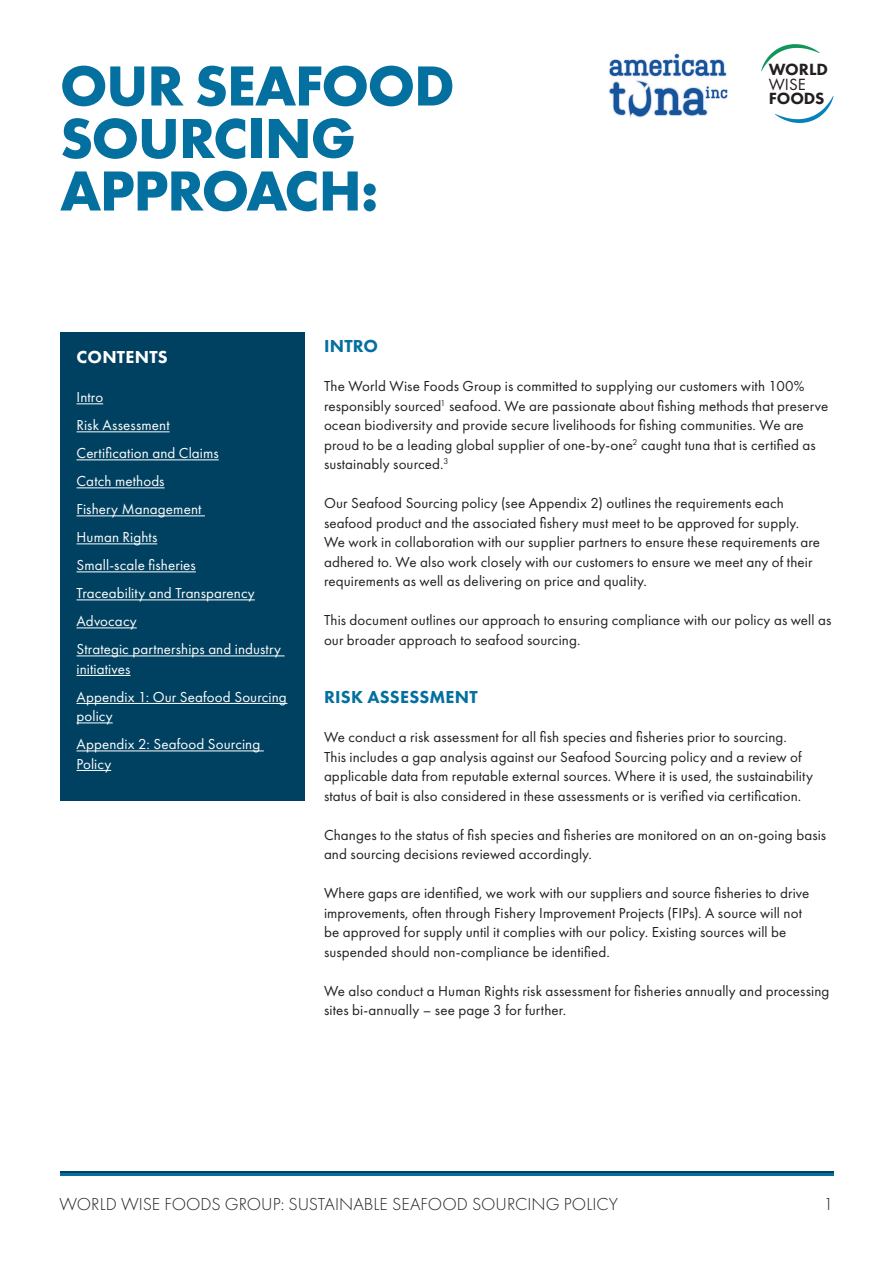
<style>
.page{position:relative;width:893px;height:1263px;background:#fff}
.page>*{position:absolute;margin:0;border:0;box-sizing:border-box;transform-origin:0 0}
.A_head{font:700 58.5px/52.5px "Futura PT";letter-spacing:-.025em;color:#03709f}
.t1{font:300 18px "Futura PT";color:#231f20}
.B_head{font:800 18px "Futura PT";letter-spacing:.01em;color:#03709f}
.Body{font:800 18px "Futura PT";letter-spacing:.01em;color:#fff}
.t2{font:800 16.8px/14.5px "Futura PT";letter-spacing:-.005em;color:#231f20}
.Body-2{font:15px/19.5px "Futura PT";letter-spacing:.01em;color:#231f20}
.Body-3{font:15px/19.5px "Futura PT";letter-spacing:.01em;color:#fff}
.s1{font-weight:400}
</style>
<div class="page">
<hr style="left:60px;top:1171px;width:773px;height:2px;background:#004161">
<hr style="left:60px;top:1173px;width:773px;height:3px;background:#03709f">
<svg style="left:761px;top:44px;width:59px;height:27px"></svg>
<svg style="left:775px;top:96px;width:58px;height:27px"></svg>
<img style="left:608px;top:53px;width:120px;height:65px">
<div style="left:60px;top:333px;width:244px;height:468px;background:#004161"></div>
<svg style="left:77px;top:403px;width:26px;height:1px"></svg>
<hr style="left:77px;top:431px;width:93px;height:1px;background:#fff">
<hr style="left:77px;top:459px;width:142px;height:1px;background:#fff">
<hr style="left:77px;top:487px;width:88px;height:1px;background:#fff">
<hr style="left:77px;top:515px;width:128px;height:1px;background:#fff">
<hr style="left:77px;top:543px;width:80px;height:1px;background:#fff">
<hr style="left:77px;top:571px;width:119px;height:1px;background:#fff">
<hr style="left:77px;top:599px;width:178px;height:1px;background:#fff">
<hr style="left:77px;top:627px;width:60px;height:1px;background:#fff">
<hr style="left:77px;top:655px;width:208px;height:1px;background:#fff">
<hr style="left:77px;top:675px;width:53px;height:1px;background:#fff">
<hr style="left:77px;top:703px;width:210px;height:1px;background:#fff">
<hr style="left:77px;top:722px;width:36px;height:1px;background:#fff">
<hr style="left:77px;top:750px;width:187px;height:1px;background:#fff">
<hr style="left:77px;top:770px;width:34px;height:1px;background:#fff">
<p class="A_head" style="left:60px;top:58px;width:396px">OUR SEAFOOD<br>SOURCING<br>APPROACH:</p>
<p class="t2" style="left:769px;top:62px;width:61px">WORLD<br><span class="s1">WISE<br></span>FOODS</p>
<p class="Body" style="left:77px;top:346px;width:93px">CONTENTS</p>
<p class="Body-3" style="left:77px;top:387px;width:28px">Intro</p>
<p class="Body-3" style="left:77px;top:415px;width:95px">Risk Assessment</p>
<p class="Body-3" style="left:77px;top:443px;width:144px">Certification and Claims</p>
<p class="Body-3" style="left:77px;top:471px;width:90px">Catch methods</p>
<p class="Body-3" style="left:77px;top:499px;width:126px">Fishery Management</p>
<p class="Body-3" style="left:77px;top:527px;width:82px">Human Rights</p>
<p class="Body-3" style="left:77px;top:555px;width:121px">Small-scale fisheries</p>
<p class="Body-3" style="left:77px;top:584px;width:180px">Traceability and Transparency</p>
<p class="Body-3" style="left:77px;top:612px;width:62px">Advocacy</p>
<p class="Body-3" style="left:77px;top:640px;width:206px">Strategic partnerships and industry initiatives</p>
<p class="Body-3" style="left:77px;top:687px;width:212px">Appendix 1: Our Seafood Sourcing policy</p>
<p class="Body-3" style="left:77px;top:735px;width:185px">Appendix 2: Seafood Sourcing<br>Policy</p>
<p class="B_head" style="left:324px;top:335px;width:56px">INTRO</p>
<p class="Body-2" style="left:324px;top:376px;width:506px">The World Wise Foods Group is committed to supplying our customers with 100% responsibly sourced<sup>1</sup> seafood. We are passionate about fishing methods that preserve ocean biodiversity and provide secure livelihoods for fishing communities. We are proud to be a leading global supplier of one-by-one<sup>2</sup> caught tuna that is certified as sustainably sourced.<sup>3</sup></p>
<p class="Body-2" style="left:324px;top:493px;width:497px">Our Seafood Sourcing policy (see Appendix 2) outlines the requirements each seafood product and the associated fishery must meet to be approved for supply.<br>We work in collaboration with our supplier partners to ensure these requirements are adhered to. We also work closely with our customers to ensure we meet any of their requirements as well as delivering on price and quality.</p>
<p class="Body-2" style="left:324px;top:610px;width:509px">This document outlines our approach to ensuring compliance with our policy as well as our broader approach to seafood sourcing.</p>
<p class="B_head" style="left:324px;top:686px;width:155px">RISK ASSESSMENT</p>
<p class="Body-2" style="left:324px;top:727px;width:490px">We conduct a risk assessment for all fish species and fisheries prior to sourcing.<br>This includes a gap analysis against our Seafood Sourcing policy and a review of applicable data from reputable external sources. Where it is used, the sustainability status of bait is also considered in these assessments or is verified via certification.</p>
<p class="Body-2" style="left:324px;top:825px;width:504px">Changes to the status of fish species and fisheries are monitored on an on-going basis and sourcing decisions reviewed accordingly.</p>
<p class="Body-2" style="left:324px;top:883px;width:487px">Where gaps are identified, we work with our suppliers and source fisheries to drive improvements, often through Fishery Improvement Projects (FIPs). A source will not be approved for supply until it complies with our policy. Existing sources will be suspended should non-compliance be identified.</p>
<p class="Body-2" style="left:324px;top:981px;width:507px">We also conduct a Human Rights risk assessment for fisheries annually and processing sites bi-annually – see page 3 for further.</p>
<p class="t1" style="left:60px;top:1194px;width:560px">WORLD WISE FOODS GROUP: SUSTAINABLE SEAFOOD SOURCING POLICY</p>
<p class="t1" style="left:824px;top:1194px;width:11px">1</p>
</div>
